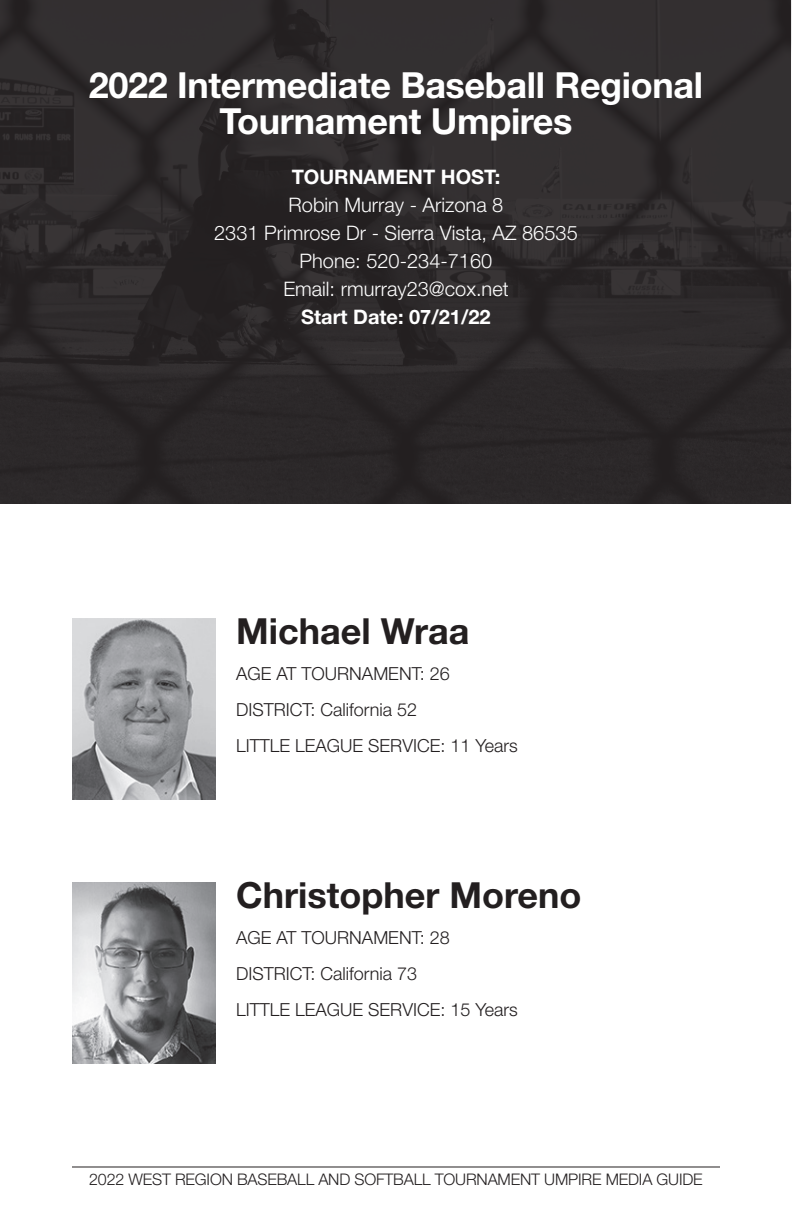
<style>
.page{position:relative;width:792px;height:1224px;background:#fff}
.page>*{position:absolute;margin:0;border:0;box-sizing:border-box;transform-origin:0 0}
.t1{font:700 36px "Helvetica Neue LT Std";letter-spacing:-.01em;color:#fff}
.t2{font:700 36px "Helvetica Neue LT Std";color:#231f20}
.t3{font:300 20px "Helvetica Neue LT Std";color:#fff}
.t4{font:700 20px "Helvetica Neue LT Std";color:#fff}
.t5{font:300 18px "Helvetica Neue LT Std";color:#231f20}
.t6{font:300 16px "Helvetica Neue LT Std";letter-spacing:-.01em;color:#231f20}
</style>
<div class="page">
<hr style="left:72px;top:1166px;width:648px;height:1px;background:#231f20">
<img style="left:0;top:0;width:792px;height:504px">
<img style="left:72px;top:619px;width:144px;height:180px">
<img style="left:72px;top:883px;width:144px;height:180px">
<p class="t1" style="left:89px;top:63px;width:616px">2022 Intermediate Baseball Regional</p>
<p class="t1" style="left:219px;top:99px;width:355px">Tournament Umpires</p>
<p class="t4" style="left:292px;top:164px;width:210px">TOURNAMENT HOST:</p>
<p class="t3" style="left:289px;top:192px;width:216px">Robin Murray - Arizona 8</p>
<p class="t3" style="left:214px;top:220px;width:365px">2331 Primrose Dr - Sierra Vista, AZ 86535</p>
<p class="t3" style="left:300px;top:248px;width:194px">Phone: 520-234-7160</p>
<p class="t3" style="left:283px;top:276px;width:227px">Email: rmurray23@cox.net</p>
<p class="t4" style="left:301px;top:304px;width:191px">Start Date: 07/21/22</p>
<p class="t2" style="left:236px;top:609px;width:235px">Michael Wraa</p>
<p class="t5" style="left:236px;top:663px;width:215px">AGE AT TOURNAMENT: 26</p>
<p class="t5" style="left:236px;top:699px;width:183px">DISTRICT: California 52</p>
<p class="t5" style="left:236px;top:735px;width:283px">LITTLE LEAGUE SERVICE: 11 Years</p>
<p class="t2" style="left:236px;top:873px;width:347px">Christopher Moreno</p>
<p class="t5" style="left:236px;top:927px;width:215px">AGE AT TOURNAMENT: 28</p>
<p class="t5" style="left:236px;top:963px;width:183px">DISTRICT: California 73</p>
<p class="t5" style="left:236px;top:999px;width:283px">LITTLE LEAGUE SERVICE: 15 Years</p>
<p class="t6" style="left:89px;top:1170px;width:615px">2022 WEST REGION BASEBALL AND SOFTBALL TOURNAMENT UMPIRE MEDIA GUIDE</p>
</div>
